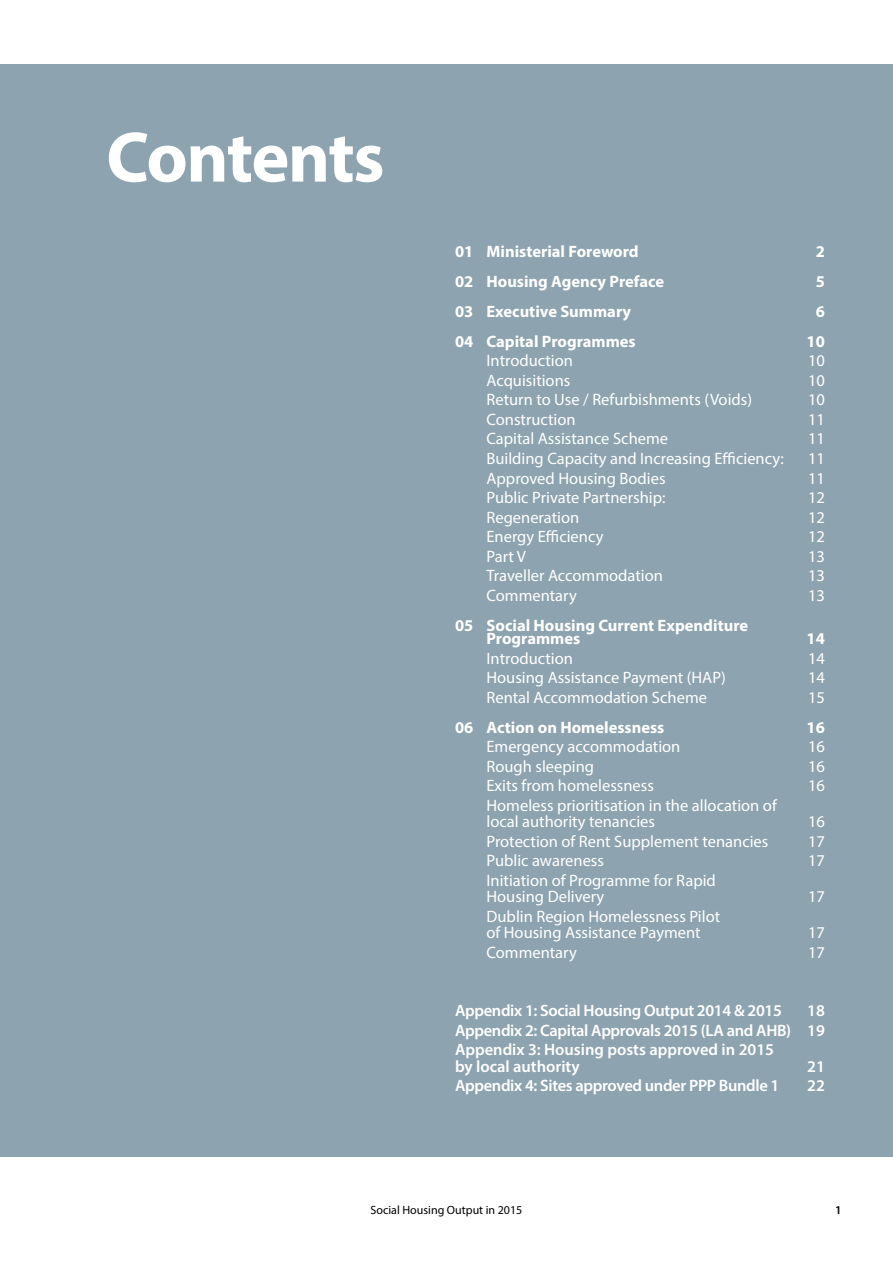
<style>
.page{position:relative;width:893px;height:1263px;background:#fff}
.page>*{position:absolute;margin:0;border:0;box-sizing:border-box;transform-origin:0 0}
.t1{font:700 72px "Myriad Pro";letter-spacing:-.025em;color:#fff}
.t2{font:16.5px/16.5px "Myriad Pro";color:#fff}
.t3{font:600 16.5px/19.5px "Myriad Pro";letter-spacing:-.02em;color:#fff;text-align:justify}
.t4{font:700 16.5px/13.5px "Myriad Pro";color:#fff}
.t5{font:600 16.5px "Myriad Pro";color:#fff}
.t6{font:12px "Myriad Pro";color:#000}
.t7{font:600 12px "Myriad Pro";color:#000}
</style>
<div class="page">
<div style="left:0;top:64px;width:893px;height:1093px;background:#8da3af"></div>
<h1 class="t1" style="left:106px;top:110px;width:280px">Contents</h1>
<p class="t4" style="left:455px;top:244px;width:185px">01 Ministerial Foreword</p>
<p class="t4" style="left:816px;top:244px;width:11px">2</p>
<p class="t4" style="left:455px;top:274px;width:211px">02 Housing Agency Preface</p>
<p class="t4" style="left:816px;top:274px;width:11px">5</p>
<p class="t4" style="left:455px;top:304px;width:178px">03 Executive Summary</p>
<p class="t4" style="left:816px;top:304px;width:11px">6</p>
<p class="t4" style="left:455px;top:334px;width:182px">04 Capital Programmes</p>
<p class="t4" style="left:807px;top:334px;width:20px">10</p>
<p class="t2" style="left:486px;top:352px;width:88px">Introduction</p>
<p class="t2" style="left:808px;top:352px;width:18px">10</p>
<p class="t2" style="left:486px;top:372px;width:85px">Acquisitions</p>
<p class="t2" style="left:808px;top:372px;width:18px">10</p>
<p class="t2" style="left:486px;top:391px;width:267px">Return to Use / Refurbishments (Voids)</p>
<p class="t2" style="left:808px;top:391px;width:18px">10</p>
<p class="t2" style="left:486px;top:411px;width:91px">Construction</p>
<p class="t2" style="left:808px;top:411px;width:18px">11</p>
<p class="t2" style="left:486px;top:430px;width:183px">Capital Assistance Scheme</p>
<p class="t2" style="left:808px;top:430px;width:18px">11</p>
<p class="t2" style="left:486px;top:450px;width:299px">Building Capacity and Increasing Efficiency:</p>
<p class="t2" style="left:808px;top:450px;width:18px">11</p>
<p class="t2" style="left:486px;top:469px;width:181px">Approved Housing Bodies</p>
<p class="t2" style="left:808px;top:469px;width:18px">11</p>
<p class="t2" style="left:486px;top:489px;width:181px">Public Private Partnership:</p>
<p class="t2" style="left:808px;top:489px;width:18px">12</p>
<p class="t2" style="left:486px;top:508px;width:94px">Regeneration</p>
<p class="t2" style="left:808px;top:508px;width:18px">12</p>
<p class="t2" style="left:486px;top:528px;width:118px">Energy Efficiency</p>
<p class="t2" style="left:808px;top:528px;width:18px">12</p>
<p class="t2" style="left:486px;top:547px;width:41px">Part V</p>
<p class="t2" style="left:808px;top:547px;width:18px">13</p>
<p class="t2" style="left:486px;top:567px;width:178px">Traveller Accommodation</p>
<p class="t2" style="left:808px;top:567px;width:18px">13</p>
<p class="t2" style="left:486px;top:586px;width:92px">Commentary</p>
<p class="t2" style="left:808px;top:586px;width:18px">13</p>
<p class="t4" style="left:486px;top:618px;width:263px;text-indent:-31px">05 Social Housing Current Expenditure<br>Programmes</p>
<p class="t4" style="left:807px;top:631px;width:20px">14</p>
<p class="t2" style="left:486px;top:649px;width:88px">Introduction</p>
<p class="t2" style="left:808px;top:649px;width:18px">14</p>
<p class="t2" style="left:486px;top:669px;width:241px">Housing Assistance Payment (HAP)</p>
<p class="t2" style="left:808px;top:669px;width:18px">14</p>
<p class="t2" style="left:486px;top:688px;width:222px">Rental Accommodation Scheme</p>
<p class="t2" style="left:808px;top:688px;width:18px">15</p>
<p class="t4" style="left:455px;top:720px;width:211px">06 Action on Homelessness</p>
<p class="t4" style="left:807px;top:720px;width:20px">16</p>
<p class="t2" style="left:486px;top:738px;width:195px">Emergency accommodation</p>
<p class="t2" style="left:808px;top:738px;width:18px">16</p>
<p class="t2" style="left:486px;top:757px;width:109px">Rough sleeping</p>
<p class="t2" style="left:808px;top:757px;width:18px">16</p>
<p class="t2" style="left:486px;top:777px;width:169px">Exits from homelessness</p>
<p class="t2" style="left:808px;top:777px;width:18px">16</p>
<p class="t2" style="left:486px;top:796px;width:292px">Homeless prioritisation in the allocation of local authority tenancies</p>
<p class="t2" style="left:808px;top:813px;width:18px">16</p>
<p class="t2" style="left:486px;top:832px;width:283px">Protection of Rent Supplement tenancies</p>
<p class="t2" style="left:808px;top:832px;width:18px">17</p>
<p class="t2" style="left:486px;top:852px;width:119px">Public awareness</p>
<p class="t2" style="left:808px;top:852px;width:18px">17</p>
<p class="t2" style="left:486px;top:871px;width:231px">Initiation of Programme for Rapid<br>Housing Delivery</p>
<p class="t2" style="left:808px;top:888px;width:18px">17</p>
<p class="t2" style="left:486px;top:907px;width:235px">Dublin Region Homelessness Pilot of Housing Assistance Payment</p>
<p class="t2" style="left:808px;top:924px;width:18px">17</p>
<p class="t2" style="left:486px;top:943px;width:92px">Commentary</p>
<p class="t2" style="left:808px;top:943px;width:18px">17</p>
<p class="t3" style="left:455px;top:1000px;width:328px">Appendix 1: Social Housing Output 2014 &amp; 2015</p>
<p class="t3" style="left:455px;top:1000px;width:371px;text-indent:352px">18<br>Appendix 2: Capital Approvals 2015 (LA and AHB) 19<br>Appendix 3: Housing posts approved in 2015</p>
<p class="t5" style="left:455px;top:1055px;width:126px">by local authority</p>
<p class="t3" style="left:807px;top:1056px;width:19px">21</p>
<p class="t3" style="left:455px;top:1075px;width:326px">Appendix 4: Sites approved under PPP Bundle 1</p>
<p class="t3" style="left:807px;top:1075px;width:19px">22</p>
<p class="t6" style="left:371px;top:1203px;width:153px">Social Housing Output in 2015</p>
<p class="t7" style="left:835px;top:1203px;width:8px">1</p>
</div>
